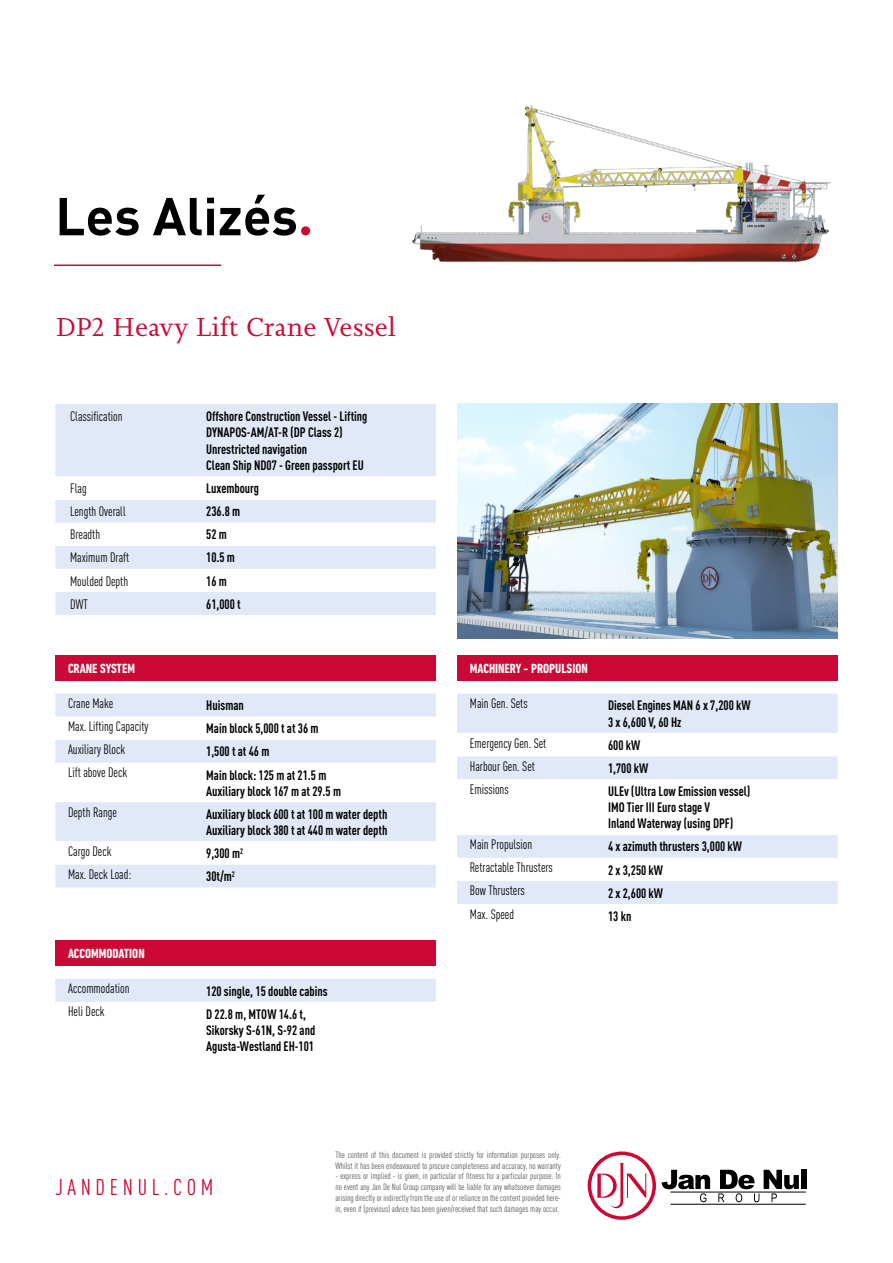
<style>
.page{position:relative;width:893px;height:1263px;background:#fff}
.page>*{position:absolute;margin:0;border:0;box-sizing:border-box;transform-origin:0 0}
.t1{font:700 52.5px "DIN Pro";color:#000}
.t2{font:27px "Joanna Nova";color:#cc0935}
.t3{font:condensed 22.5px "DIN Pro";letter-spacing:.21em;color:#cc0935}
.t4{font:700 condensed 13.5px/16.2px "DIN Pro";color:#000;scale:.95 1}
.t5{font:condensed 13.5px "DIN Pro";color:#000;scale:.95 1}
.t6{font:700 condensed 13.5px "DIN Next LT Pro";color:#fff}
.t7{font:condensed 9px/10.8px "DIN Pro";color:#575756}
.s1{color:#cc0935}
</style>
<div class="page">
<hr style="left:54px;top:264px;width:167px;height:2px;background:#cc0935">
<svg style="left:662px;top:1170px;width:48px;height:32px"></svg>
<svg style="left:718px;top:1170px;width:81px;height:32px"></svg>
<div style="left:801px;top:1170px;width:5px;height:19px;background:#000"></div>
<hr style="left:670px;top:1192px;width:136px;height:1px;background:#000">
<hr style="left:670px;top:1204px;width:136px;height:1px;background:#000">
<svg style="left:588px;top:1151px;width:68px;height:69px"></svg>
<div style="left:591px;top:1155px;width:61px;height:61px;background:#fff;border-radius:50%"></div>
<svg style="left:596px;top:1163px;width:51px;height:46px"></svg>
<div style="left:55px;top:404px;width:381px;height:211px;background:#e1e8f7"></div>
<svg style="left:55px;top:477px;width:381px;height:115px"></svg>
<div style="left:55px;top:655px;width:381px;height:26px;background:#cc0935"></div>
<div style="left:55px;top:694px;width:381px;height:193px;background:#e1e8f7"></div>
<svg style="left:55px;top:717px;width:381px;height:147px"></svg>
<div style="left:457px;top:655px;width:381px;height:26px;background:#cc0935"></div>
<div style="left:457px;top:694px;width:381px;height:39px;background:#e1e8f7"></div>
<svg style="left:457px;top:756px;width:381px;height:148px"></svg>
<div style="left:55px;top:940px;width:381px;height:26px;background:#cc0935"></div>
<div style="left:55px;top:979px;width:381px;height:23px;background:#e1e8f7"></div>
<img style="left:411px;top:105px;width:421px;height:157px">
<img style="left:457px;top:404px;width:381px;height:234px">
<h1 class="t1" style="left:55px;top:173px;width:260px">Les Alizés<span class="s1">.</span></h1>
<h2 class="t2" style="left:55px;top:309px;width:342px">DP2 Heavy Lift Crane Vessel</h2>
<p class="t5" style="left:70px;top:406px;width:57px">Classification</p>
<p class="t4" style="left:206px;top:406px;width:171px">Offshore Construction Vessel - Lifting<br>DYNAPOS-AM/AT-R (DP Class 2)<br>Unrestricted navigation<br>Clean Ship ND07 - Green passport EU</p>
<p class="t5" style="left:70px;top:479px;width:19px">Flag</p>
<p class="t4" style="left:206px;top:479px;width:57px">Luxembourg</p>
<p class="t5" style="left:70px;top:502px;width:60px">Length Overall</p>
<p class="t4" style="left:206px;top:502px;width:37px">236.8 m</p>
<p class="t5" style="left:70px;top:525px;width:33px">Breadth</p>
<p class="t4" style="left:206px;top:525px;width:23px">52 m</p>
<p class="t5" style="left:70px;top:548px;width:64px">Maximum Draft</p>
<p class="t4" style="left:206px;top:548px;width:32px">10.5 m</p>
<p class="t5" style="left:70px;top:571px;width:63px">Moulded Depth</p>
<p class="t4" style="left:206px;top:571px;width:23px">16 m</p>
<p class="t5" style="left:70px;top:594px;width:20px">DWT</p>
<p class="t4" style="left:206px;top:594px;width:38px">61,000 t</p>
<p class="t6" style="left:68px;top:661px;width:68px">CRANE SYSTEM</p>
<p class="t5" style="left:68px;top:694px;width:49px">Crane Make</p>
<p class="t4" style="left:206px;top:696px;width:41px">Huisman</p>
<p class="t5" style="left:68px;top:717px;width:86px">Max. Lifting Capacity</p>
<p class="t4" style="left:206px;top:719px;width:120px">Main block 5,000 t at 36 m</p>
<p class="t5" style="left:68px;top:740px;width:62px">Auxiliary Block</p>
<p class="t4" style="left:206px;top:742px;width:68px">1,500 t at 46 m</p>
<p class="t5" style="left:68px;top:763px;width:64px">Lift above Deck</p>
<p class="t4" style="left:206px;top:765px;width:143px">Main block: 125 m at 21.5 m<br>Auxiliary block 167 m at 29.5 m</p>
<p class="t5" style="left:68px;top:802px;width:53px">Depth Range</p>
<p class="t4" style="left:206px;top:805px;width:192px">Auxiliary block 600 t at 100 m water depth<br>Auxiliary block 380 t at 440 m water depth</p>
<p class="t5" style="left:68px;top:841px;width:47px">Cargo Deck</p>
<p class="t4" style="left:206px;top:844px;width:40px">9,300 m<sup>2</sup></p>
<p class="t5" style="left:68px;top:864px;width:68px">Max. Deck Load:</p>
<p class="t4" style="left:206px;top:867px;width:32px">30t/m<sup>2</sup></p>
<p class="t6" style="left:68px;top:946px;width:78px">ACCOMMODATION</p>
<p class="t5" style="left:68px;top:979px;width:66px">Accommodation</p>
<p class="t4" style="left:206px;top:981px;width:129px">120 single, 15 double cabins</p>
<p class="t5" style="left:68px;top:1002px;width:40px">Heli Deck</p>
<p class="t4" style="left:206px;top:1004px;width:116px">D 22.8 m, MTOW 14.6 t,<br>Sikorsky S-61N, S-92 and<br>Agusta-Westland EH-101</p>
<p class="t6" style="left:470px;top:661px;width:119px">MACHINERY - PROPULSION</p>
<p class="t5" style="left:470px;top:694px;width:62px">Main Gen. Sets</p>
<p class="t4" style="left:608px;top:696px;width:152px">Diesel Engines MAN 6 x 7,200 kW<br>3 x 6,600 V, 60 Hz</p>
<p class="t5" style="left:470px;top:733px;width:82px">Emergency Gen. Set</p>
<p class="t4" style="left:608px;top:736px;width:35px">600 kW</p>
<p class="t5" style="left:470px;top:756px;width:70px">Harbour Gen. Set</p>
<p class="t4" style="left:608px;top:759px;width:44px">1,700 kW</p>
<p class="t5" style="left:470px;top:779px;width:42px">Emissions</p>
<p class="t4" style="left:608px;top:782px;width:151px">ULEv (Ultra Low Emission vessel)<br>IMO Tier III Euro stage V<br>Inland Waterway (using DPF)</p>
<p class="t5" style="left:470px;top:835px;width:67px">Main Propulsion</p>
<p class="t4" style="left:608px;top:837px;width:143px">4 x azimuth thrusters 3,000 kW</p>
<p class="t5" style="left:470px;top:858px;width:89px">Retractable Thrusters</p>
<p class="t4" style="left:608px;top:860px;width:59px">2 x 3,250 kW</p>
<p class="t5" style="left:470px;top:881px;width:59px">Bow Thrusters</p>
<p class="t4" style="left:608px;top:883px;width:59px">2 x 2,600 kW</p>
<p class="t5" style="left:470px;top:904px;width:48px">Max. Speed</p>
<p class="t4" style="left:608px;top:906px;width:26px">13 kn</p>
<h3 class="t3" style="left:55px;top:1171px;width:160px">JANDENUL.COM</h3>
<p class="t7" style="left:335px;top:1148px;width:227px">The content of this document is provided strictly for information purposes only.<br>Whilst it has been endeavoured to procure completeness and accuracy, no warranty</p>
<p class="t7" style="left:335px;top:1170px;width:227px;text-align:justify">- express or implied - is given, in particular of fitness for a particular purpose. In no event any Jan De Nul Group company will be liable for any whatsoever damages arising directly or indirectly from the use of or reliance on the content provided here&shy;in, even if (previous) advice has been given/received that such damages may occur.</p>
</div>
